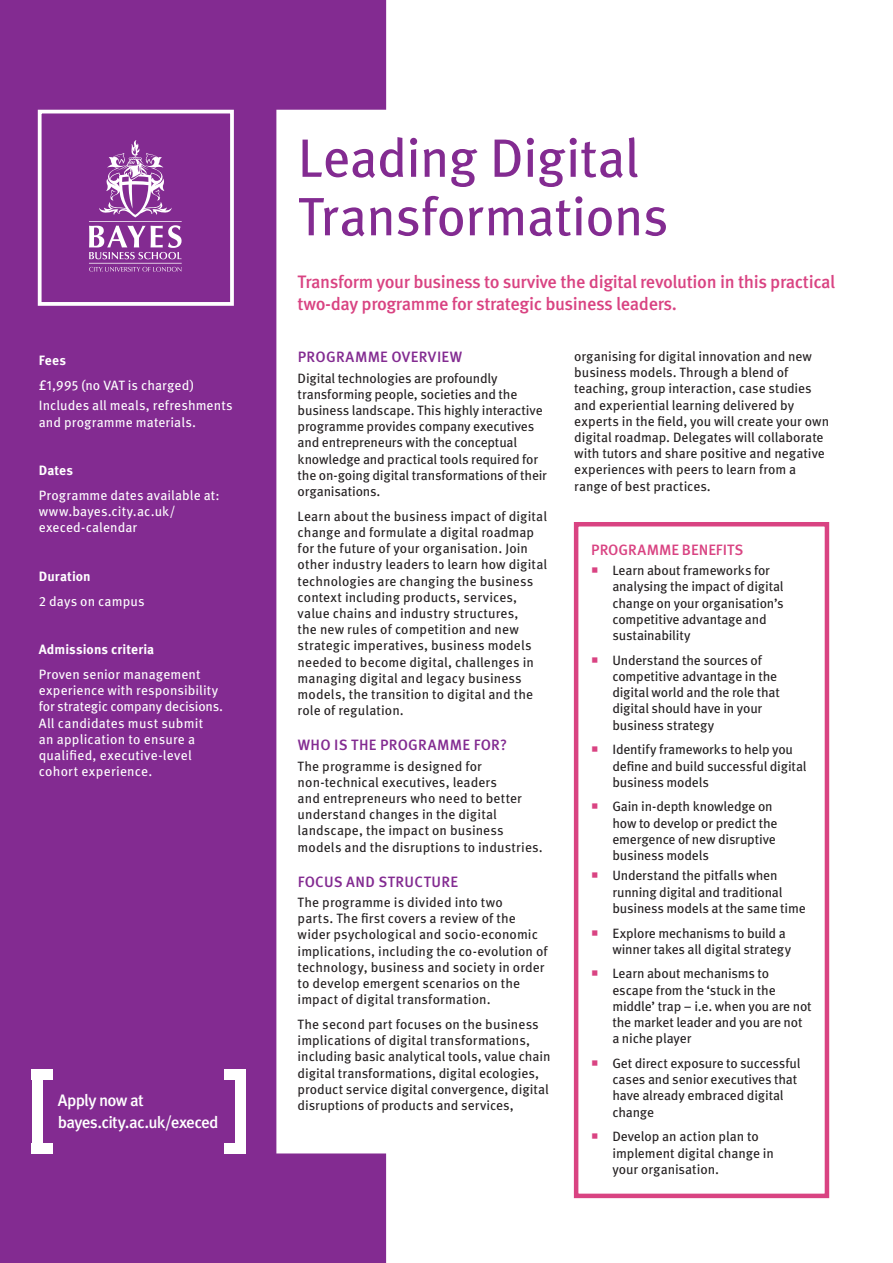
<style>
.page{position:relative;width:893px;height:1263px;background:#fff}
.page>*{position:absolute;margin:0;border:0;box-sizing:border-box;transform-origin:0 0}
.t1{font:54px/58.5px "Meta OT";letter-spacing:-.015em;color:#832b91}
._11__Subheading_-_Ti{font:500 18px/22.5px "Meta Pro";letter-spacing:-.02em;color:#d94382}
._15__Call_To_Action{font:500 16.65px/22.8px "Meta Pro";letter-spacing:-.04em;color:#fff}
.t2{font:500 15px "Meta OT";letter-spacing:.02em;color:#832b91}
.t3{font:500 15px "Meta OT";color:#d94382}
.t4{font:13.5px/16.2px "Meta OT";color:#231f20}
.t5{font:13.5px/16.2px "Meta OT";letter-spacing:.01em;color:#fff}
.t6{font:700 13.5px "Meta OT";letter-spacing:.005em;color:#fff}
</style>
<div class="page">
<svg style="left:0;top:0;width:386px;height:1263px;fill:#832b91"></svg>
<svg style="left:89px;top:140px;width:93px;height:132px;background:#9d57a8"></svg>
<div style="left:38px;top:110px;width:196px;height:196px;border:4px solid #fff"></div>
<div style="left:32px;top:1069px;width:21px;height:11px;background:#fff"></div>
<div style="left:32px;top:1070px;width:10px;height:80px;background:#fff"></div>
<div style="left:32px;top:1143px;width:21px;height:11px;background:#fff"></div>
<div style="left:224px;top:1143px;width:22px;height:11px;background:#fff"></div>
<div style="left:235px;top:1069px;width:11px;height:81px;background:#fff"></div>
<div style="left:224px;top:1069px;width:22px;height:11px;background:#fff"></div>
<div style="left:574px;top:522px;width:255px;height:676px;border:4px solid #d94382"></div>
<p class="t6" style="left:39px;top:353px;width:29px">Fees</p>
<p class="t5" style="left:39px;top:377px;width:157px">£1,995 (no VAT is charged)</p>
<p class="t5" style="left:39px;top:398px;width:195px">Includes all meals, refreshments and programme materials.</p>
<p class="t6" style="left:39px;top:462px;width:36px">Dates</p>
<p class="t5" style="left:39px;top:487px;width:182px">Programme dates available at:</p>
<p class="t5" style="left:39px;top:504px;width:138px">www.bayes.city.ac.uk/ execed-calendar</p>
<p class="t6" style="left:39px;top:568px;width:53px">Duration</p>
<p class="t5" style="left:39px;top:593px;width:107px">2 days on campus</p>
<p class="t6" style="left:39px;top:641px;width:117px">Admissions criteria</p>
<p class="t5" style="left:39px;top:666px;width:186px">Proven senior management experience with responsibility for strategic company decisions.<br>All candidates must submit<br>an application to ensure a qualified, executive-level cohort experience.</p>
<p class="_15__Call_To_Action" style="left:58px;top:1087px;width:162px">Apply now at bayes.city.ac.uk/execed</p>
<p class="t1" style="left:298px;top:130px;width:372px">Leading Digital<br>Transformations</p>
<p class="_11__Subheading_-_Ti" style="left:298px;top:269px;width:539px">Transform your business to survive the digital revolution in this practical two-day programme for strategic business leaders.</p>
<p class="t2" style="left:298px;top:348px;width:166px">PROGRAMME OVERVIEW</p>
<p class="t4" style="left:298px;top:370px;width:251px">Digital technologies are profoundly transforming people, societies and the business landscape. This highly interactive programme provides company executives and entrepreneurs with the conceptual knowledge and practical tools required for the on-going digital transformations of their organisations.</p>
<p class="t4" style="left:298px;top:508px;width:251px">Learn about the business impact of digital change and formulate a digital roadmap for the future of your organisation. Join other industry leaders to learn how digital technologies are changing the business context including products, services, value chains and industry structures,<br>the new rules of competition and new strategic imperatives, business models needed to become digital, challenges in managing digital and legacy business models, the transition to digital and the role of regulation.</p>
<p class="t2" style="left:298px;top:736px;width:211px">WHO IS THE PROGRAMME FOR?</p>
<p class="t4" style="left:298px;top:758px;width:247px">The programme is designed for non-technical executives, leaders<br>and entrepreneurs who need to better understand changes in the digital landscape, the impact on business models and the disruptions to industries.</p>
<p class="t2" style="left:298px;top:873px;width:162px">FOCUS AND STRUCTURE</p>
<p class="t4" style="left:298px;top:894px;width:252px">The programme is divided into two<br>parts. The first covers a review of the wider psychological and socio-economic implications, including the co-evolution of technology, business and society in order to develop emergent scenarios on the impact of digital transformation.</p>
<p class="t4" style="left:298px;top:1016px;width:254px">The second part focuses on the business implications of digital transformations, including basic analytical tools, value chain digital transformations, digital ecologies, product service digital convergence, digital disruptions of products and services,</p>
<p class="t4" style="left:574px;top:348px;width:256px">organising for digital innovation and new business models. Through a blend of teaching, group interaction, case studies and experiential learning delivered by experts in the field, you will create your own digital roadmap. Delegates will collaborate with tutors and share positive and negative experiences with peers to learn from a range of best practices.</p>
<p class="t3" style="left:591px;top:541px;width:154px">PROGRAMME BENEFITS</p>
<p class="t4" style="left:612px;top:563px;width:173px">Learn about frameworks for analysing the impact of digital change on your organisation’s competitive advantage and sustainability</p>
<p class="t4" style="left:612px;top:652px;width:169px">Understand the sources of competitive advantage in the digital world and the role that digital should have in your business strategy</p>
<p class="t4" style="left:612px;top:742px;width:196px">Identify frameworks to help you define and build successful digital business models</p>
<p class="t4" style="left:612px;top:799px;width:167px">Gain in-depth knowledge on how to develop or predict the emergence of new disruptive business models</p>
<p class="t4" style="left:612px;top:868px;width:195px">Understand the pitfalls when running digital and traditional business models at the same time</p>
<p class="t4" style="left:612px;top:925px;width:180px">Explore mechanisms to build a winner takes all digital strategy</p>
<p class="t4" style="left:612px;top:966px;width:201px">Learn about mechanisms to escape from the ‘stuck in the middle’ trap – i.e. when you are not the market leader and you are not a niche player</p>
<p class="t4" style="left:612px;top:1055px;width:190px">Get direct exposure to successful cases and senior executives that have already embraced digital change</p>
<p class="t4" style="left:612px;top:1129px;width:163px">Develop an action plan to implement digital change in your organisation.</p>
</div>
